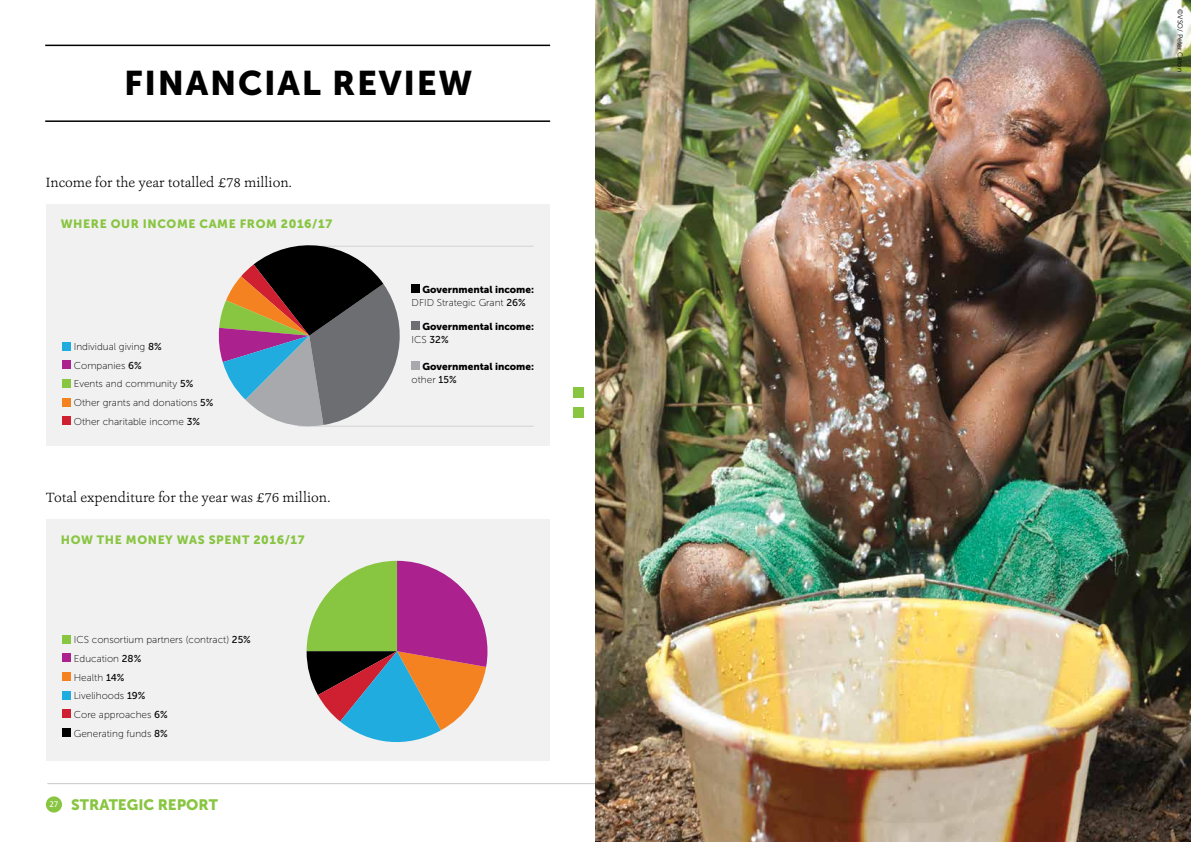
<style>
.page{position:relative;width:1191px;height:842px;background:#fff}
.page>*{position:absolute;margin:0;border:0;box-sizing:border-box;transform-origin:0 0}
.t1{font:34px "Museo Sans 900";letter-spacing:.05em;color:#000}
.t2{font:15px "Museo Sans 900";color:#88c540}
.t3{font:300 14px "Ashbury";color:#000}
.t4{font:12px "Museo Sans 900";letter-spacing:.05em;color:#88c540}
.t5{font:10px/18.7px "Museo Sans 100";color:#000}
.t6{font:10px "Museo Sans 900";color:#000}
.t7{font:7px "Museo Sans 300";color:#000}
.s1{font-family:"Museo Sans 500"}
</style>
<div class="page">
<hr style="left:47px;top:783px;width:1098px;height:1px;background:#c7c8ca">
<div style="left:46px;top:796px;width:16px;height:16px;background:#88c540;border-radius:50%"></div>
<hr style="left:45px;top:45px;width:505px;height:1px;background:#000">
<hr style="left:45px;top:120px;width:505px;height:2px;background:#000">
<div style="left:46px;top:204px;width:503px;height:242px;background:#f1f1f2"></div>
<div style="left:63px;top:342px;width:8px;height:8px;background:#20acdf"></div>
<div style="left:63px;top:361px;width:8px;height:8px;background:#ab218e"></div>
<div style="left:63px;top:379px;width:8px;height:8px;background:#88c540"></div>
<div style="left:63px;top:398px;width:8px;height:8px;background:#f58220"></div>
<div style="left:63px;top:417px;width:8px;height:8px;background:#ce2030"></div>
<hr style="left:298px;top:246px;width:235px;height:1px;background:#d1d3d4">
<hr style="left:298px;top:426px;width:235px;height:1px;background:#d1d3d4">
<div style="left:411px;top:284px;width:9px;height:9px;background:#000"></div>
<div style="left:411px;top:322px;width:9px;height:8px;background:#6d6e71"></div>
<div style="left:411px;top:362px;width:9px;height:8px;background:#a7a9ac"></div>
<div style="left:46px;top:519px;width:503px;height:242px;background:#f1f1f2"></div>
<div style="left:63px;top:635px;width:8px;height:8px;background:#88c540"></div>
<div style="left:63px;top:654px;width:8px;height:8px;background:#ab218e"></div>
<div style="left:63px;top:672px;width:8px;height:9px;background:#f58220"></div>
<div style="left:63px;top:691px;width:8px;height:8px;background:#20acdf"></div>
<div style="left:63px;top:710px;width:8px;height:8px;background:#ce2030"></div>
<div style="left:63px;top:728px;width:8px;height:9px;background:#000"></div>
<svg style="left:307px;top:561px;width:180px;height:182px"></svg>
<img style="left:595px;top:0;width:596px;height:842px">
<svg style="left:218px;top:245px;width:194px;height:182px"></svg>
<div style="left:573px;top:387px;width:11px;height:11px;background:#88c540"></div>
<div style="left:573px;top:407px;width:11px;height:11px;background:#88c540"></div>
<h1 class="t1" style="left:124px;top:64px;width:350px">FINANCIAL REVIEW</h1>
<h3 class="t3" style="left:46px;top:173px;width:248px">Income for the year totalled £78 million.</h3>
<p class="t4" style="left:61px;top:217px;width:273px">WHERE OUR INCOME CAME FROM 2016/17</p>
<p class="t5" style="left:74px;top:337px;width:141px">Individual giving <span class="s1">8%<br></span>Companies <span class="s1">6%<br></span>Events and community <span class="s1">5%<br></span>Other grants and donations <span class="s1">5%<br></span>Other charitable income <span class="s1">3%</span></p>
<h3 class="t3" style="left:46px;top:489px;width:286px">Total expenditure for the year was £76 million.</h3>
<p class="t4" style="left:61px;top:533px;width:245px">HOW THE MONEY WAS SPENT 2016/17</p>
<p class="t5" style="left:74px;top:631px;width:179px">ICS consortium partners (contract) <span class="s1">25%<br></span>Education <span class="s1">28%<br></span>Health <span class="s1">14%<br></span>Livelihoods <span class="s1">19%<br></span>Core approaches <span class="s1">6%<br></span>Generating funds <span class="s1">8%</span></p>
<h2 class="t2" style="left:49px;top:797px;width:170px"><sup>27</sup> STRATEGIC REPORT</h2>
<p class="t6" style="left:422px;top:283px;width:113px">Governmental income:</p>
<p class="t5" style="left:411px;top:293px;width:116px">DFID Strategic Grant <span class="s1">26%</span></p>
<p class="t6" style="left:422px;top:321px;width:113px">Governmental income:</p>
<p class="t5" style="left:411px;top:330px;width:38px">ICS <span class="s1">32%</span></p>
<p class="t6" style="left:422px;top:361px;width:113px">Governmental income:</p>
<p class="t5" style="left:411px;top:370px;width:47px">other <span class="s1">15%</span></p>
<p class="t7" style="left:1184px;top:9px;width:64px;rotate:90deg">©VSO/ Peter Caton</p>
</div>
